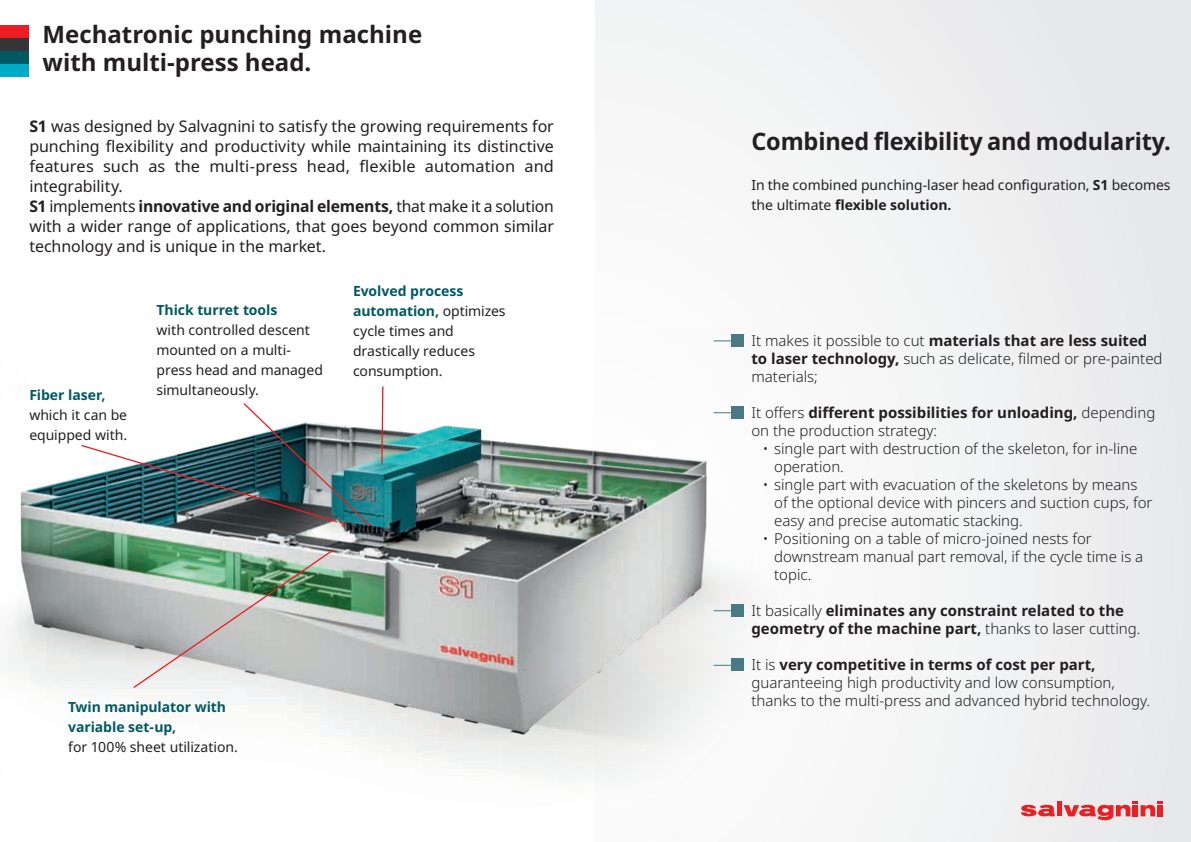
<style>
.page{position:relative;width:1191px;height:842px;background:#fff}
.page>*{position:absolute;margin:0;border:0;box-sizing:border-box;transform-origin:0 0}
.t1{font:700 24px/28.8px "Noto Sans";color:#231f20}
.t2{font:16px/20px "Noto Sans";letter-spacing:-.005em;color:#231f20}
.t3{font:300 15px/18px "Noto Sans";color:#231f20}
.t4{font:700 15px/18px "Noto Sans";color:#231f20}
.t5{font:14px/20px "Noto Sans";color:#231f20}
.t6{font:700 14px/20px "Noto Sans";letter-spacing:-.005em;color:#005964}
.s1{font-weight:700}
.s2{font-weight:700;color:#005964}
.s3{font-weight:300}
</style>
<div class="page">
<div style="left:595px;top:0;width:596px;height:842px;background:#f1f2f3"></div>
<img style="left:6px;top:286px;width:794px;height:556px">
<hr style="left:1057px;top:801px;width:4px;height:15px;background:#ee1d23">
<svg style="left:1020px;top:805px;width:34px;height:11px"></svg>
<svg style="left:1063px;top:801px;width:99px;height:19px"></svg>
<div style="left:731px;top:334px;width:13px;height:13px;background:#487985"></div>
<div style="left:731px;top:604px;width:13px;height:13px;background:#487985"></div>
<div style="left:731px;top:658px;width:13px;height:13px;background:#487985"></div>
<div style="left:0;top:26px;width:28px;height:12px;background:#ee1d23"></div>
<div style="left:0;top:38px;width:28px;height:13px;background:#363536"></div>
<div style="left:0;top:51px;width:28px;height:13px;background:#005964"></div>
<div style="left:0;top:64px;width:28px;height:13px;background:#00abc5"></div>
<svg style="left:381px;top:385px;width:3px;height:80px"></svg>
<img style="left:80px;top:402px;width:292px;height:125px">
<svg style="left:132px;top:548px;width:203px;height:141px;background:#b0bfb3"></svg>
<svg style="left:713px;top:610px;width:18px;height:1px"></svg>
<svg style="left:713px;top:665px;width:18px;height:1px"></svg>
<svg style="left:713px;top:340px;width:18px;height:1px"></svg>
<div style="left:731px;top:407px;width:13px;height:12px;background:#487985"></div>
<svg style="left:713px;top:412px;width:18px;height:1px"></svg>
<h1 class="t1" style="left:43px;top:20px;width:381px">Mechatronic punching machine with multi-press head.</h1>
<p class="t2" style="left:29px;top:116px;width:526px"><span class="s1">S1</span> was designed by Salvagnini to satisfy the growing requirements for punching flexibility and productivity while maintaining its distinctive features such as the multi-press head, flexible automation and integrability.<br><span class="s1">S1</span> implements <span class="s1">innovative and original elements,</span> that make it a solution with a wider range of applications, that goes beyond common similar technology and is unique in the market.</p>
<p class="t6" style="left:29px;top:385px;width:78px">Fiber laser,</p>
<p class="t5" style="left:29px;top:405px;width:99px">which it can be equipped with.</p>
<p class="t6" style="left:156px;top:300px;width:122px">Thick turret tools</p>
<p class="t5" style="left:156px;top:320px;width:168px">with controlled descent mounted on a multi&shy;press head and managed simultaneously.</p>
<p class="t5" style="left:353px;top:281px;width:154px"><span class="s2">Evolved process automation,</span> optimizes cycle times and drastically reduces consumption.</p>
<p class="t6" style="left:68px;top:698px;width:159px">Twin manipulator with variable set-up,</p>
<p class="t5" style="left:68px;top:738px;width:171px">for 100% sheet utilization.</p>
<h1 class="t1" style="left:751px;top:128px;width:421px">Combined flexibility and modularity.</h1>
<p class="t5" style="left:751px;top:175px;width:421px">In the combined punching-laser head configuration, <span class="s1">S1</span> becomes the ultimate <span class="s1">flexible solution.</span></p>
<p class="t3" style="left:751px;top:332px;width:413px">It makes it possible to cut <span class="s1">materials that are less suited to laser technology,</span> such as delicate, filmed or pre-painted materials;</p>
<p class="t3" style="left:751px;top:404px;width:405px">It offers <span class="s1">different possibilities for unloading,</span> depending on the production strategy:</p>
<p class="t3" style="left:774px;top:440px;width:365px;text-indent:-11px">• single part with destruction of the skeleton, for in-line operation.</p>
<p class="t3" style="left:774px;top:476px;width:380px;text-indent:-11px">• single part with evacuation of the skeletons by means of the optional device with pincers and suction cups, for easy and precise automatic stacking.</p>
<p class="t3" style="left:774px;top:530px;width:371px;text-indent:-11px">• Positioning on a table of micro-joined nests for downstream manual part removal, if the cycle time is a topic.</p>
<p class="t4" style="left:751px;top:602px;width:390px"><span class="s3">It basically</span> eliminates any constraint related to the geometry of the machine part, <span class="s3">thanks to laser cutting.</span></p>
<p class="t3" style="left:751px;top:656px;width:400px">It is <span class="s1">very competitive in terms of cost per part, </span>guaranteeing high productivity and low consumption, thanks to the multi-press and advanced hybrid technology.</p>
</div>
